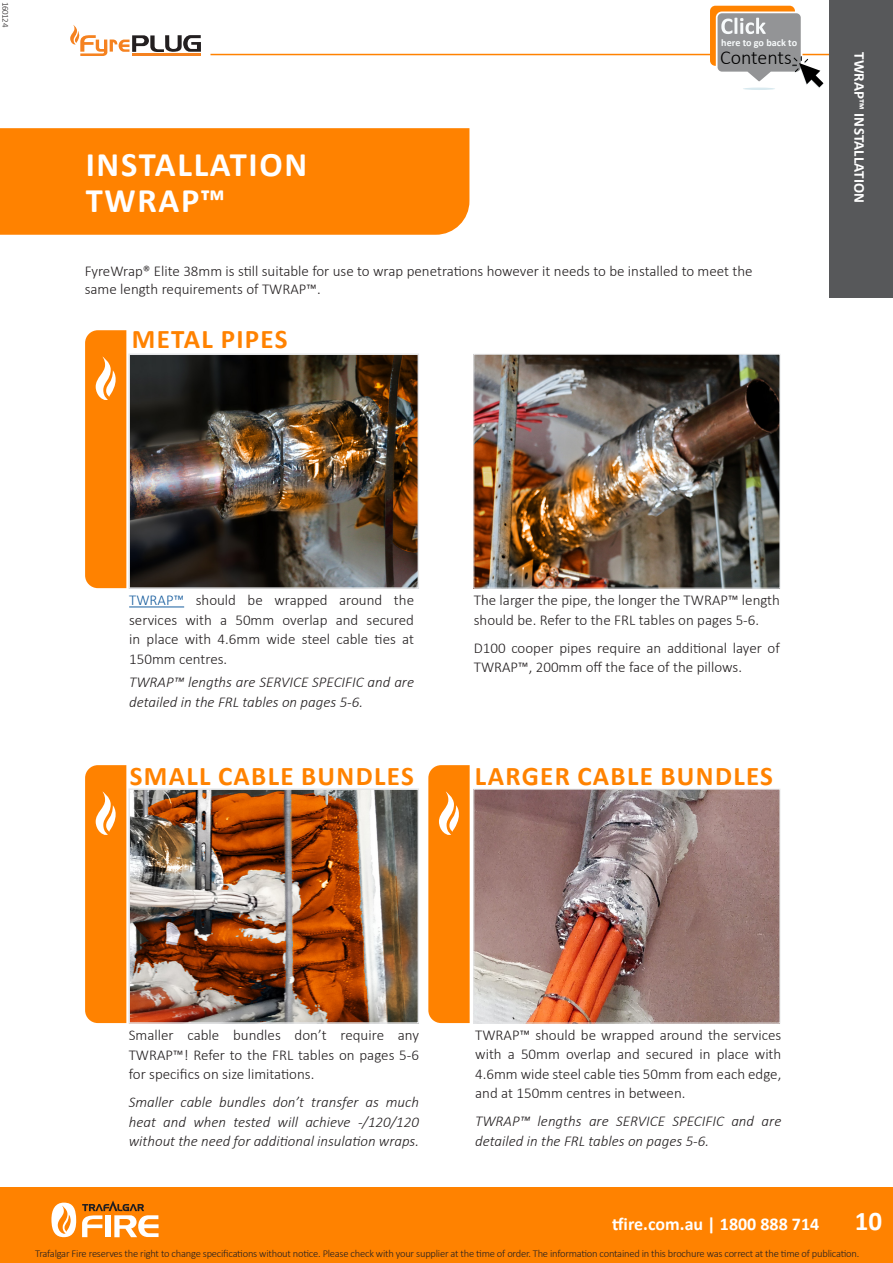
<style>
.page{position:relative;width:893px;height:1263px;background:#fff}
.page>*{position:absolute;margin:0;border:0;box-sizing:border-box;transform-origin:0 0}
.t1{font:700 34.5px/36px "Calibri";letter-spacing:.05em;color:#fff}
.t2{font:700 27px "Calibri";letter-spacing:.05em;color:#ff8200}
.t3{font:700 27px "Calibri";color:#fff}
.t4{font:300 19.95px "Calibri";color:#000}
.t5{font:700 18px "Calibri";color:#fff}
.t6{font:300 15px/19.5px "Calibri";color:#231f20}
.t7{font:italic 300 15px/19.5px "Calibri";color:#231f20}
.t8{font:700 15px "Calibri";letter-spacing:.01em;color:#fff}
.t9{font:300 10.5px "Calibri";letter-spacing:-.02em;color:#231f20}
.t10{font:700 10.2px "Calibri";color:#f7fafb}
.t11{font:300 9px "Calibri";letter-spacing:-.04em;color:#231f20}
.s1{color:#175d9e}
</style>
<div class="page">
<svg style="left:70px;top:25px;width:131px;height:31px"></svg>
<hr style="left:132px;top:53px;width:69px;height:3px;background:#f58220">
<hr style="left:210px;top:54px;width:619px;height:1px;background:#ff8200">
<div style="left:829px;top:0;width:64px;height:298px;background:#57585a"></div>
<div style="left:0;top:1187px;width:893px;height:76px;background:#ff8200"></div>
<svg style="left:51px;top:1202px;width:25px;height:35px"></svg>
<svg style="left:82px;top:1200px;width:77px;height:37px"></svg>
<div style="left:0;top:128px;width:469px;height:107px;background:#ff8200"></div>
<img style="left:476px;top:356px;width:302px;height:230px">
<div style="left:474px;top:354px;width:306px;height:234px;border:1px solid #e6e7e9"></div>
<img style="left:131px;top:356px;width:285px;height:230px">
<div style="left:128px;top:353px;width:291px;height:236px;border:2px solid #e6e7e9"></div>
<hr style="left:129px;top:607px;width:55px;height:1px;background:#175d9e">
<img style="left:476px;top:791px;width:302px;height:230px">
<div style="left:474px;top:789px;width:306px;height:234px;border:1px solid #e6e7e9"></div>
<img style="left:131px;top:791px;width:285px;height:230px">
<div style="left:128px;top:788px;width:291px;height:236px;border:2px solid #e6e7e9"></div>
<svg style="left:85px;top:330px;width:41px;height:258px;background:#ff870c"></svg>
<svg style="left:85px;top:765px;width:41px;height:258px;background:#ff870b"></svg>
<svg style="left:428px;top:765px;width:42px;height:258px;background:#ff890f"></svg>
<hr style="left:743px;top:88px;width:32px;height:2px;background:#d8e9ef;border-radius:50%">
<svg style="left:710px;top:6px;width:113px;height:82px"></svg>
<p class="t11" style="left:11px;top:2px;width:27px;rotate:90deg">160124</p>
<p class="t1" style="left:86px;top:146px;width:223px">INSTALLATION<br>TWRAP™</p>
<p class="t10" style="left:721px;top:35px;width:77px">here to go back to</p>
<h3 class="t4" style="left:720px;top:45px;width:73px">Contents</h3>
<p class="t6" style="left:85px;top:262px;width:669px;line-height:18px">FyreWrap® Elite 38mm is still suitable for use to wrap penetrations however it needs to be installed to meet the same length requirements of TWRAP™.</p>
<p class="t2" style="left:132px;top:320px;width:157px">METAL PIPES</p>
<p class="t8" style="left:870px;top:52px;width:152px;rotate:90deg">TWRAP™ INSTALLATION</p>
<p class="t6" style="left:129px;top:590px;width:286px;text-align:justify"><span class="s1">TWRAP™</span> should be wrapped around the services with a 50mm overlap and secured in place with 4.6mm wide steel cable ties at 150mm centres.</p>
<p class="t7" style="left:129px;top:672px;width:286px">TWRAP™ lengths are SERVICE SPECIFIC and are detailed in the FRL tables on pages 5-6.</p>
<p class="t6" style="left:474px;top:590px;width:308px">The larger the pipe, the longer the TWRAP™ length should be. Refer to the FRL tables on pages 5-6.</p>
<p class="t6" style="left:474px;top:638px;width:308px">D100 cooper pipes require an additional layer of<br>TWRAP™, 200mm off the face of the pillows.</p>
<p class="t2" style="left:130px;top:757px;width:286px">SMALL CABLE BUNDLES</p>
<p class="t2" style="left:475px;top:757px;width:300px">LARGER CABLE BUNDLES</p>
<p class="t6" style="left:129px;top:1025px;width:292px;text-align:justify">Smaller cable bundles don’t require any TWRAP™! Refer to the FRL tables on pages 5-6 for specifics on size limitations.</p>
<p class="t7" style="left:129px;top:1092px;width:292px;text-align:justify">Smaller cable bundles don’t transfer as much heat and when tested will achieve -/120/120 without the need for additional insulation wraps.</p>
<p class="t6" style="left:475px;top:1025px;width:308px;text-align:justify">TWRAP™ should be wrapped around the services with a 50mm overlap and secured in place with 4.6mm wide steel cable ties 50mm from each edge, and at 150mm centres in between.</p>
<p class="t7" style="left:475px;top:1111px;width:308px">TWRAP™ lengths are SERVICE SPECIFIC and are detailed in the FRL tables on pages 5-6.</p>
<p class="t5" style="left:612px;top:1211px;width:209px">tfire.com.au | 1800 888 714</p>
<h2 class="t3" style="left:855px;top:1202px;width:29px">10</h2>
<p class="t9" style="left:35px;top:1247px;width:825px">Trafalgar Fire reserves the right to change specifications without notice. Please check with your supplier at the time of order. The information contained in this brochure was correct at the time of publication.</p>
</div>
